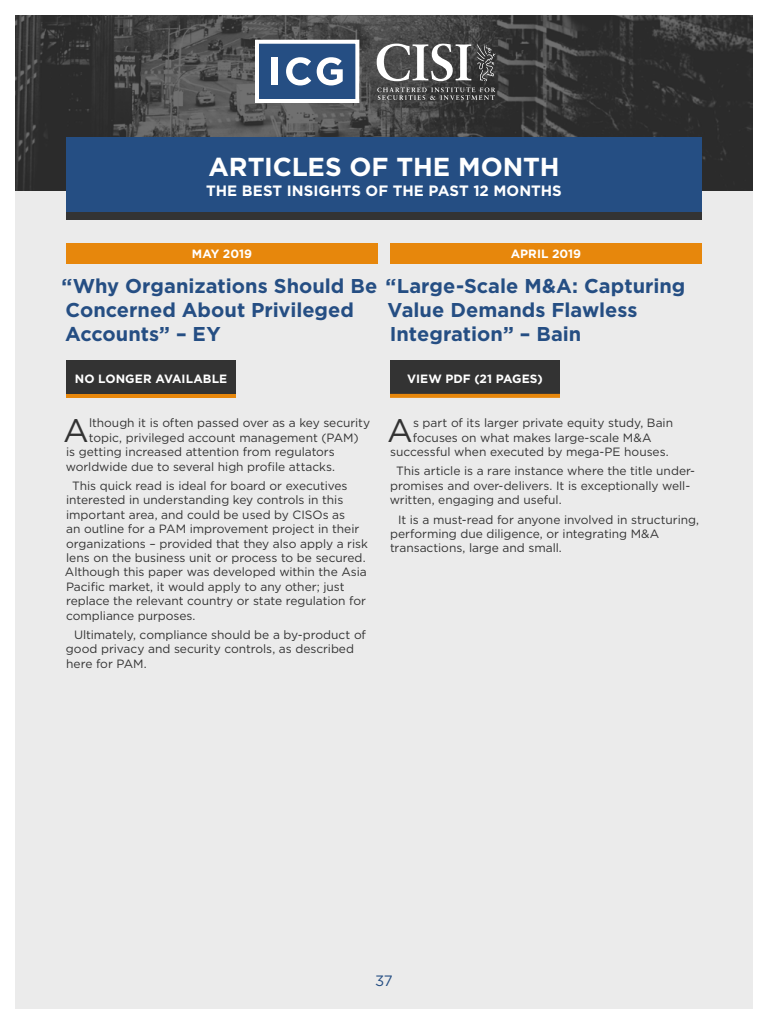
<style>
.page{position:relative;width:768px;height:1024px;background:#fff}
.page>*{position:absolute;margin:0;border:0;box-sizing:border-box;transform-origin:0 0}
.t1{font:32.6px "Gotham";color:#333}
.t2{font:700 26px "Gotham";letter-spacing:-.005em;color:#fff}
.t3{font:700 20px/24px "Gotham";color:#254e83}
.t4{font:700 15px "Gotham";letter-spacing:.005em;color:#fff}
.t5{font:15px "Gotham";color:#254e83}
.t6{font:12px/14.4px "Gotham";letter-spacing:-.005em;color:#333}
.t7{font:700 12px "Gotham";color:#fff}
</style>
<div class="page">
<div style="left:15px;top:15px;width:738px;height:994px;background:#ebebeb"></div>
<svg style="left:15px;top:15px;width:738px;height:176px;background:#3c3c3c"></svg>
<div style="left:390px;top:360px;width:170px;height:36px;background:#333"></div>
<svg style="left:390px;top:394px;width:170px;height:4px"></svg>
<div style="left:66px;top:137px;width:636px;height:77px;background:#254e83"></div>
<div style="left:66px;top:212px;width:636px;height:8px;background:#333"></div>
<div style="left:390px;top:243px;width:312px;height:21px;background:#e7870c"></div>
<div style="left:66px;top:360px;width:170px;height:36px;background:#333"></div>
<hr style="left:66px;top:394px;width:170px;height:4px;background:#e7870c">
<div style="left:66px;top:243px;width:312px;height:21px;background:#e7870c"></div>
<svg style="left:253px;top:38px;width:108px;height:67px;background:#6b84a4"></svg>
<svg style="left:377px;top:44px;width:94px;height:37px;background:#888"></svg>
<svg style="left:477px;top:44px;width:19px;height:37px"></svg>
<svg style="left:377px;top:87px;width:118px;height:13px;background:#5c5c5c"></svg>
<h2 class="t2" style="left:209px;top:152px;width:352px">ARTICLES OF THE MONTH</h2>
<p class="t4" style="left:206px;top:182px;width:357px">THE BEST INSIGHTS OF THE PAST 12 MONTHS</p>
<p class="t7" style="left:192px;top:247px;width:62px">MAY 2019</p>
<p class="t7" style="left:511px;top:247px;width:72px">APRIL 2019</p>
<h3 class="t3" style="left:388px;top:273px;width:299px;text-indent:-326px">“Why Organizations Should Be “Large-Scale M&amp;A: Capturing<br>Value Demands Flawless<br>Integration” – Bain</h3>
<p class="t7" style="left:407px;top:371px;width:137px">VIEW PDF (21 PAGES)</p>
<h1 class="t1" style="left:387px;top:409px;width:27px">A</h1>
<p class="t6" style="left:413px;top:416px;width:262px">s part of its larger private equity study, Bain</p>
<h3 class="t3" style="left:65px;top:297px;width:290px">Concerned About Privileged<br>Accounts” – EY</h3>
<p class="t7" style="left:75px;top:372px;width:154px">NO LONGER AVAILABLE</p>
<h1 class="t1" style="left:63px;top:409px;width:27px">A</h1>
<p class="t6" style="left:89px;top:416px;width:283px">lthough it is often passed over as a key security</p>
<p class="t6" style="left:413px;top:430px;width:240px">focuses on what makes large-scale M&amp;A</p>
<p class="t6" style="left:390px;top:444px;width:280px">successful when executed by mega-PE houses.</p>
<p class="t6" style="left:390px;top:464px;width:307px;text-indent:6px">This article is a rare instance where the title under&shy;promises and over-delivers. It is exceptionally well&shy;written, engaging and useful.</p>
<p class="t6" style="left:390px;top:512px;width:311px;text-indent:8px">It is a must-read for anyone involved in structuring, performing due diligence, or integrating M&amp;A transactions, large and small.</p>
<p class="t6" style="left:89px;top:430px;width:271px">topic, privileged account management (PAM)</p>
<p class="t6" style="left:66px;top:444px;width:270px">is getting increased attention from regulators</p>
<p class="t6" style="left:66px;top:459px;width:271px">worldwide due to several high profile attacks.</p>
<p class="t6" style="left:65px;top:478px;width:304px;text-indent:7px">This quick read is ideal for board or executives interested in understanding key controls in this important area, and could be used by CISOs as<br>an outline for a PAM improvement project in their organizations – provided that they also apply a risk lens on the business unit or process to be secured.<br>Although this paper was developed within the Asia Pacific market, it would apply to any other; just replace the relevant country or state regulation for compliance purposes.</p>
<p class="t6" style="left:66px;top:627px;width:302px;text-indent:8px">Ultimately, compliance should be a by-product of good privacy and security controls, as described here for PAM.</p>
<p class="t5" style="left:375px;top:971px;width:19px">37</p>
</div>
